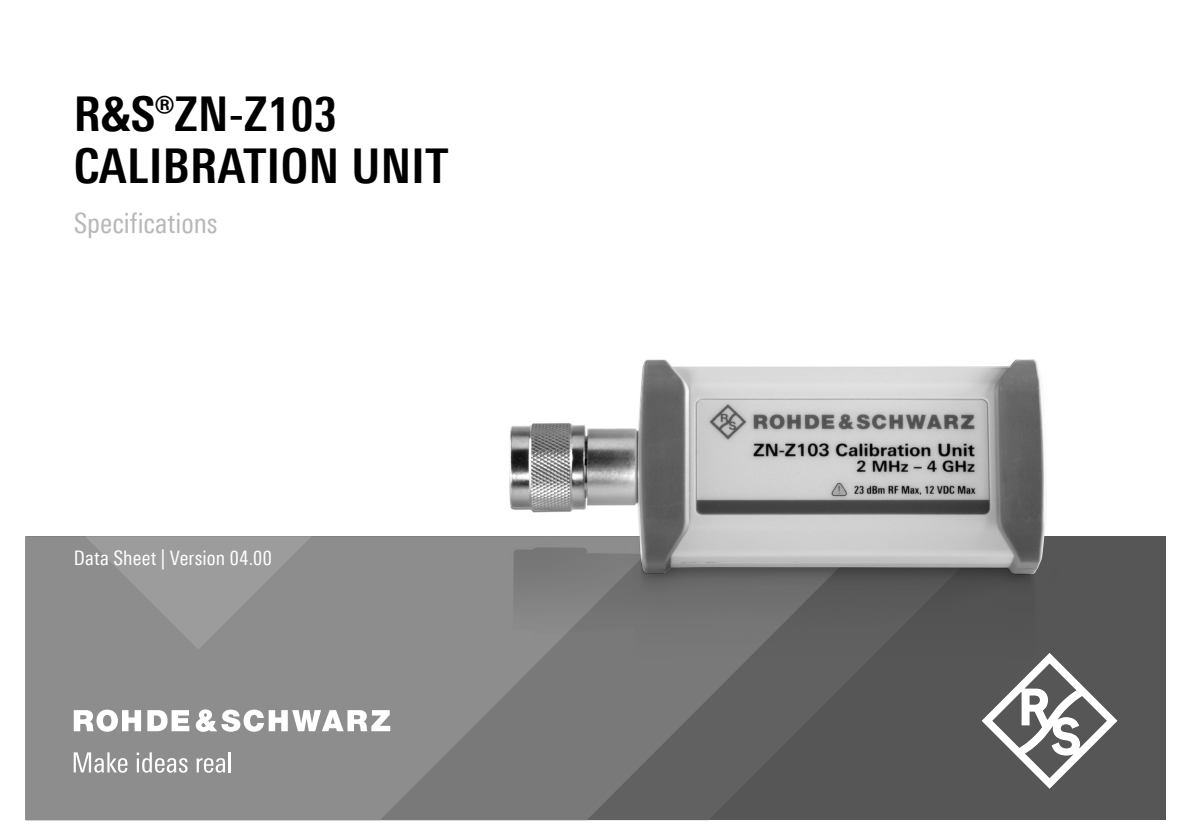
<style>
.page{position:relative;width:1191px;height:840px;background:#fff}
.page>*{position:absolute;margin:0;border:0;box-sizing:border-box;transform-origin:0 0}
.Seiten_Headline_24Pt{font:700 48px/52.8px "Linotype Univers 620 Cn";letter-spacing:.01em;color:#000}
.Marktsegment_grau{font:28px "Linotype Univers 420 Cn";color:#b8b8b8}
.t1{font:20px "Linotype Univers 420 Cn";letter-spacing:.01em;color:#fff}
</style>
<div class="page">
<div style="left:26px;top:536px;width:1139px;height:283px;background:#565656"></div>
<svg style="left:663px;top:735px;width:129px;height:84px;fill:#616161"></svg>
<svg style="left:26px;top:536px;width:637px;height:283px;background:#888"></svg>
<svg style="left:85px;top:536px;width:226px;height:113px;background:#949494"></svg>
<svg style="left:996px;top:735px;width:107px;height:53px"></svg>
<svg style="left:74px;top:709px;width:316px;height:22px;background:#ccc"></svg>
<svg style="left:74px;top:752px;width:53px;height:20px"></svg>
<svg style="left:137px;top:752px;width:50px;height:20px"></svg>
<svg style="left:197px;top:757px;width:28px;height:15px"></svg>
<hr style="left:229px;top:752px;width:2px;height:20px;background:#fff">
<img style="left:509px;top:438px;width:609px;height:297px">
<img style="left:510px;top:359px;width:537px;height:215px">
<p class="Seiten_Headline_24Pt" style="left:74px;top:87px;width:376px">R&amp;S®ZN-Z103<br>CALIBRATION UNIT</p>
<p class="Marktsegment_grau" style="left:74px;top:206px;width:145px">Specifications</p>
<p class="t1" style="left:74px;top:545px;width:200px">Data Sheet | Version 04.00</p>
</div>
